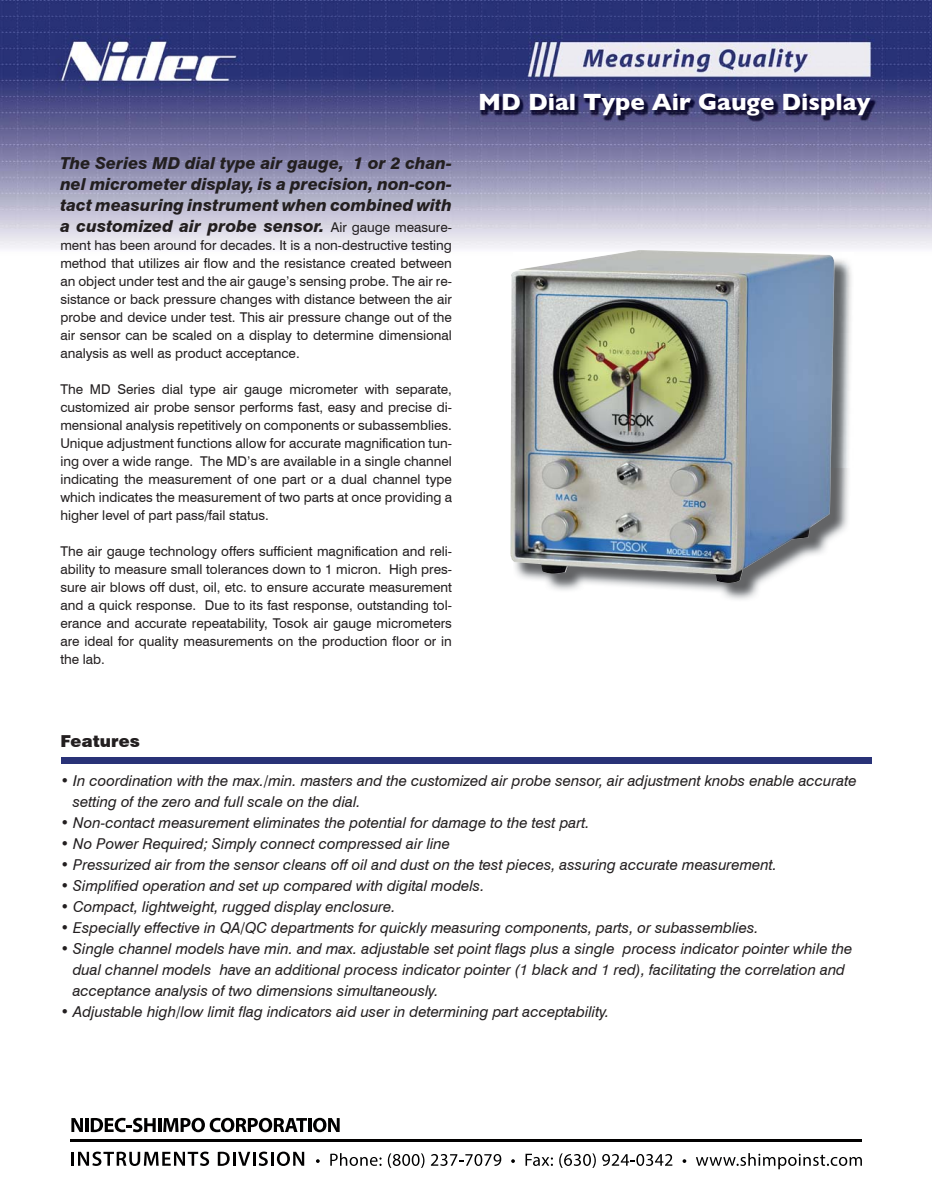
<style>
.page{position:relative;width:932px;height:1202px;background:#fff}
.page>*{position:absolute;margin:0;border:0;box-sizing:border-box;transform-origin:0 0}
.t1{font:700 24px "Gill Sans";color:#fff}
.t2{font:italic 800 16.5px/21px "Swiss 721 BT";color:#231f20;text-align:justify}
.t3{font:900 16.5px "Swiss 721 BT";color:#231f20}
.t4{font:italic 15px/21px "Swiss 721 BT";color:#231f20}
.t5{font:13.5px/18px "Swiss 721 BT";color:#231f20;text-align:justify}
.s1{font-weight:400;font-style:normal;font-size:13.5px}
</style>
<div class="page">
<img style="left:0;top:0;width:932px;height:249px">
<img style="left:480px;top:95px;width:396px;height:26px">
<div style="left:61px;top:757px;width:810px;height:6px;background:#293277"></div>
<img style="left:547px;top:259px;width:305px;height:341px">
<img style="left:510px;top:250px;width:324px;height:333px">
<hr style="left:70px;top:1139px;width:792px;height:2px;background:#010000">
<svg style="left:72px;top:1151px;width:137px;height:15px"></svg>
<svg style="left:218px;top:1151px;width:86px;height:15px"></svg>
<svg style="left:316px;top:1159px;width:4px;height:4px"></svg>
<svg style="left:330px;top:1153px;width:51px;height:13px"></svg>
<svg style="left:388px;top:1153px;width:36px;height:15px"></svg>
<svg style="left:431px;top:1154px;width:70px;height:12px"></svg>
<svg style="left:511px;top:1159px;width:4px;height:4px"></svg>
<svg style="left:525px;top:1153px;width:28px;height:13px"></svg>
<svg style="left:559px;top:1153px;width:37px;height:15px"></svg>
<svg style="left:602px;top:1154px;width:70px;height:12px"></svg>
<svg style="left:682px;top:1159px;width:4px;height:4px"></svg>
<svg style="left:696px;top:1153px;width:166px;height:16px"></svg>
<svg style="left:71px;top:1118px;width:12px;height:14px"></svg>
<hr style="left:85px;top:1118px;width:3px;height:14px;background:#010000">
<svg style="left:91px;top:1118px;width:65px;height:14px"></svg>
<hr style="left:158px;top:1118px;width:3px;height:14px;background:#010000">
<svg style="left:163px;top:1118px;width:144px;height:14px"></svg>
<hr style="left:308px;top:1118px;width:3px;height:14px;background:#010000">
<svg style="left:313px;top:1118px;width:27px;height:14px"></svg>
<p class="t2" style="left:60px;top:152px;width:393px">The Series MD dial type air gauge, 1 or 2 chan&shy;nel micrometer display, is a precision, non-con&shy;tact measuring instrument when combined with a customized air probe sensor. <span class="s1">Air gauge measure-</span></p>
<p class="t5" style="left:60px;top:236px;width:393px">ment has been around for decades. It is a non-destructive testing method that utilizes air flow and the resistance created between an object under test and the air gauge’s sensing probe. The air re&shy;sistance or back pressure changes with distance between the air probe and device under test. This air pressure change out of the air sensor can be scaled on a display to determine dimensional analysis as well as product acceptance.</p>
<p class="t5" style="left:60px;top:380px;width:393px">The MD Series dial type air gauge micrometer with separate, customized air probe sensor performs fast, easy and precise di&shy;mensional analysis repetitively on components or subassemblies.<br>Unique adjustment functions allow for accurate magnification tun&shy;ing over a wide range. The MD’s are available in a single channel indicating the measurement of one part or a dual channel type which indicates the measurement of two parts at once providing a higher level of part pass/fail status.</p>
<p class="t5" style="left:60px;top:542px;width:393px">The air gauge technology offers sufficient magnification and reli&shy;ability to measure small tolerances down to 1 micron. High pres&shy;sure air blows off dust, oil, etc. to ensure accurate measurement and a quick response. Due to its fast response, outstanding tol&shy;erance and accurate repeatability, Tosok air gauge micrometers are ideal for quality measurements on the production floor or in the lab.</p>
<h1 class="t1" style="left:478px;top:88px;width:394px">MD Dial Type Air Gauge Display</h1>
<p class="t3" style="left:60px;top:731px;width:81px">Features</p>
<p class="t4" style="left:73px;top:770px;width:785px;text-indent:-12px">• In coordination with the max./min. masters and the customized air probe sensor, air adjustment knobs enable accurate setting of the zero and full scale on the dial.</p>
<p class="t4" style="left:60px;top:812px;width:530px">• Non-contact measurement eliminates the potential for damage to the test part.</p>
<p class="t4" style="left:60px;top:833px;width:391px">• No Power Required; Simply connect compressed air line</p>
<p class="t4" style="left:60px;top:854px;width:718px">• Pressurized air from the sensor cleans off oil and dust on the test pieces, assuring accurate measurement.</p>
<p class="t4" style="left:60px;top:875px;width:425px">• Simplified operation and set up compared with digital models.</p>
<p class="t4" style="left:60px;top:896px;width:337px">• Compact, lightweight, rugged display enclosure.</p>
<p class="t4" style="left:60px;top:917px;width:700px">• Especially effective in QA/QC departments for quickly measuring components, parts, or subassemblies.</p>
<p class="t4" style="left:73px;top:938px;width:781px;text-indent:-12px">• Single channel models have min. and max. adjustable set point flags plus a single process indicator pointer while the dual channel models have an additional process indicator pointer (1 black and 1 red), facilitating the correlation and acceptance analysis of two dimensions simultaneously.</p>
<p class="t4" style="left:60px;top:1001px;width:550px">• Adjustable high/low limit flag indicators aid user in determining part acceptability.</p>
</div>
